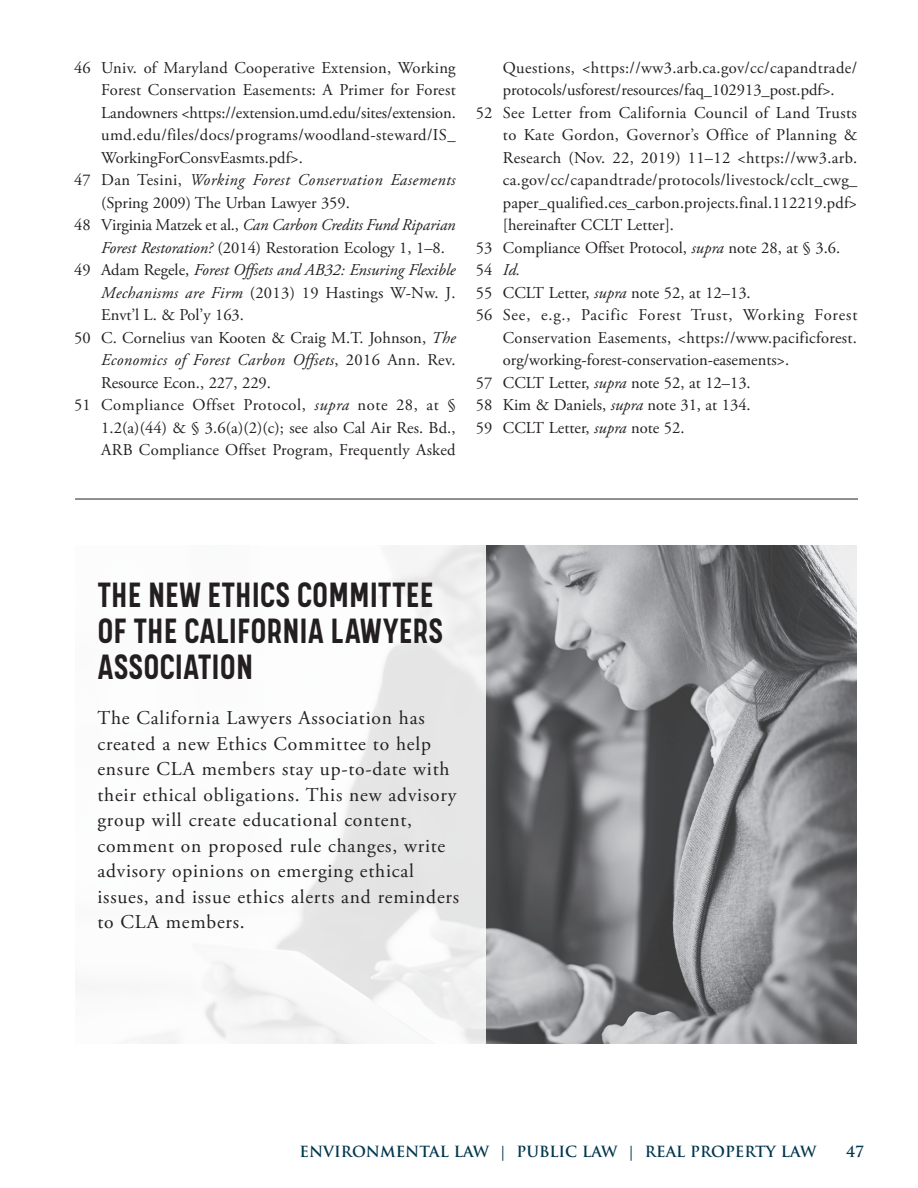
<style>
.page{position:relative;width:918px;height:1188px;background:#fff}
.page>*{position:absolute;margin:0;border:0;box-sizing:border-box;transform-origin:0 0}
.t1{font:700 34.5px/36px "Kelpt Sans B2";color:#231f20}
.t2{font:19.5px/25.5px "Adobe Garamond Pro";letter-spacing:.04em;color:#231f20}
.t3{font:16.5px "Adobe Garamond Pro";letter-spacing:.01em;color:#231f20}
.t4{font:italic 16.5px "Adobe Garamond Pro";color:#231f20}
.t5{font:italic 16.5px "Adobe Garamond Pro";letter-spacing:.03em;color:#231f20}
.t6{font:italic 16.5px "Adobe Garamond Pro";letter-spacing:.025em;color:#231f20}
.t7{font:16.5px "Adobe Garamond Pro";letter-spacing:.05em;color:#231f20}
.t8{font:16.5px "Adobe Garamond Pro";letter-spacing:.035em;color:#231f20}
.t9{font:700 15px "Trajan Pro";color:#00364c}
.s1{font-style:normal}
.s2{font-style:italic}
</style>
<div class="page">
<img style="left:486px;top:545px;width:371px;height:498px">
<svg style="left:126px;top:545px;width:360px;height:498px"></svg>
<hr style="left:75px;top:499px;width:783px;height:1px;background:#231f20">
<p class="t3" style="left:74px;top:58px;width:383px">46 Univ. of Maryland Cooperative Extension, Working</p>
<p class="t3" style="left:101px;top:80px;width:356px">Forest Conservation Easements: A Primer for Forest</p>
<p class="t3" style="left:101px;top:103px;width:356px">Landowners &lt;https://extension.umd.edu/sites/extension.</p>
<p class="t3" style="left:101px;top:125px;width:356px">umd.edu/files/docs/programs/woodland-steward/IS_</p>
<p class="t3" style="left:101px;top:148px;width:203px">WorkingForConsvEasmts.pdf&gt;.</p>
<p class="t5" style="left:74px;top:170px;width:383px"><span class="s1">47 Dan Tesini,</span> Working Forest Conservation Easements</p>
<p class="t3" style="left:101px;top:193px;width:250px">(Spring 2009) The Urban Lawyer 359.</p>
<p class="t4" style="left:74px;top:215px;width:383px"><span class="s1">48 Virginia Matzek et al.,</span> Can Carbon Credits Fund Riparian</p>
<p class="t3" style="left:101px;top:238px;width:345px"><span class="s2">Forest Restoration?</span> (2014) Restoration Ecology 1, 1–8.</p>
<p class="t4" style="left:74px;top:260px;width:383px"><span class="s1">49 Adam Regele,</span> Forest Offsets and AB32: Ensuring Flexible</p>
<p class="t3" style="left:101px;top:283px;width:356px"><span class="s2">Mechanisms are Firm</span> (2013) 19 Hastings W-Nw. J.</p>
<p class="t3" style="left:101px;top:305px;width:144px">Envt’l L. &amp; Pol’y 163.</p>
<p class="t3" style="left:74px;top:328px;width:383px">50 C. Cornelius van Kooten &amp; Craig M.T. Johnson, <span class="s2">The</span></p>
<p class="t6" style="left:101px;top:350px;width:356px">Economics of Forest Carbon Offsets<span class="s1">, 2016 Ann. Rev.</span></p>
<p class="t3" style="left:101px;top:373px;width:171px">Resource Econ., 227, 229.</p>
<p class="t8" style="left:74px;top:395px;width:383px">51 Compliance Offset Protocol, <span class="s2">supra</span> note 28, at §</p>
<p class="t3" style="left:101px;top:418px;width:356px">1.2(a)(44) &amp; § 3.6(a)(2)(c); see also Cal Air Res. Bd.,</p>
<p class="t3" style="left:101px;top:440px;width:356px">ARB Compliance Offset Program, Frequently Asked</p>
<p class="t3" style="left:503px;top:58px;width:356px">Questions, &lt;https://ww3.arb.ca.gov/cc/capandtrade/</p>
<p class="t3" style="left:503px;top:80px;width:333px">protocols/usforest/resources/faq_102913_post.pdf&gt;.</p>
<p class="t3" style="left:476px;top:103px;width:383px">52 See Letter from California Council of Land Trusts</p>
<p class="t3" style="left:503px;top:125px;width:356px">to Kate Gordon, Governor’s Office of Planning &amp;</p>
<p class="t3" style="left:503px;top:148px;width:356px">Research (Nov. 22, 2019) 11–12 &lt;https://ww3.arb.</p>
<p class="t3" style="left:503px;top:170px;width:356px">ca.gov/cc/capandtrade/protocols/livestock/cclt_cwg_</p>
<p class="t3" style="left:503px;top:193px;width:356px">paper_qualified.ces_carbon.projects.final.112219.pdf&gt;</p>
<p class="t3" style="left:503px;top:215px;width:173px">[hereinafter CCLT Letter].</p>
<p class="t3" style="left:476px;top:238px;width:366px">53 Compliance Offset Protocol, <span class="s2">supra</span> note 28, at § 3.6.</p>
<p class="t4" style="left:476px;top:260px;width:46px"><span class="s1">54</span> Id.</p>
<p class="t3" style="left:476px;top:283px;width:276px">55 CCLT Letter, <span class="s2">supra</span> note 52, at 12–13.</p>
<p class="t7" style="left:476px;top:305px;width:383px">56 See, e.g., Pacific Forest Trust, Working Forest</p>
<p class="t3" style="left:503px;top:328px;width:356px">Conservation Easements, &lt;https://www.pacificforest.</p>
<p class="t3" style="left:503px;top:350px;width:288px">org/working-forest-conservation-easements&gt;.</p>
<p class="t3" style="left:476px;top:373px;width:276px">57 CCLT Letter, <span class="s2">supra</span> note 52, at 12–13.</p>
<p class="t3" style="left:476px;top:395px;width:276px">58 Kim &amp; Daniels, <span class="s2">supra</span> note 31, at 134.</p>
<p class="t3" style="left:476px;top:418px;width:210px">59 CCLT Letter, <span class="s2">supra</span> note 52.</p>
<h1 class="t1" style="left:97px;top:575px;width:347px">THE NEW ETHICS COMMITTEE<br>OF THE CALIFORNIA LAWYERS<br>ASSOCIATION</h1>
<p class="t2" style="left:97px;top:706px;width:363px">The California Lawyers Association has created a new Ethics Committee to help ensure CLA members stay up-to-date with their ethical obligations. This new advisory group will create educational content, comment on proposed rule changes, write advisory opinions on emerging ethical issues, and issue ethics alerts and reminders to CLA members.</p>
<p class="t9" style="left:300px;top:1143px;width:518px">ENVIRONMENTAL LAW | PUBLIC LAW | REAL PROPERTY LAW</p>
<p class="t9" style="left:846px;top:1143px;width:19px">47</p>
</div>
